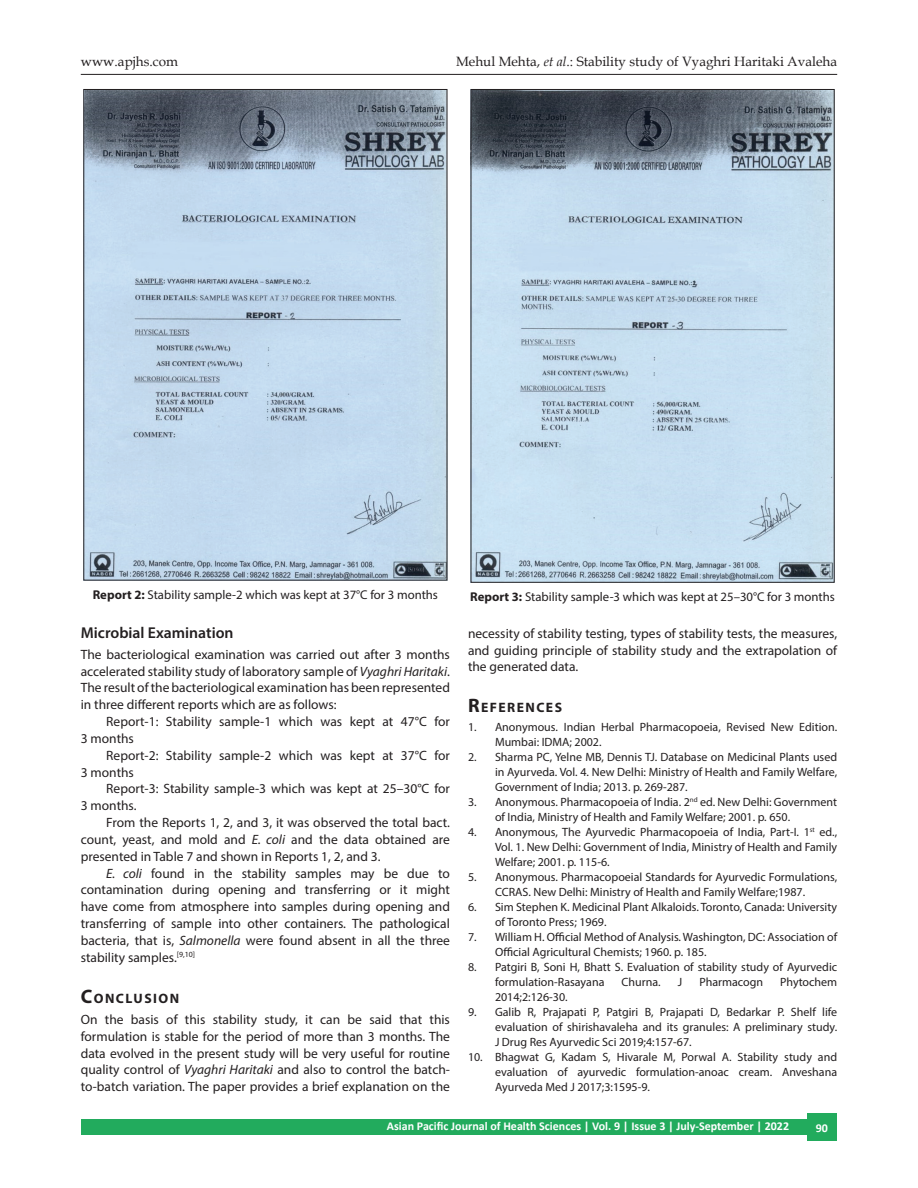
<style>
.page{position:relative;width:918px;height:1188px;background:#fff}
.page>*{position:absolute;margin:0;border:0;box-sizing:border-box;transform-origin:0 0}
.t1{font:600 15.75px "Myriad Pro";color:#231f20}
.t2{font:700 13.65px "Myriad Pro";letter-spacing:.105em;color:#231f20}
.TXFL{font:13.5px/16.8px "Myriad Pro";color:#231f20;text-align:justify}
.TX{font:13.5px/16.8px "Myriad Pro";color:#231f20}
.t3{font:13.5px "Book Antiqua";color:#231f20}
.FGC{font:12.75px "Myriad Pro";color:#231f20}
.REF{font:12px/15px "Myriad Pro";color:#231f20}
.t4{font:700 12px "Calibri";color:#fff}
.s1{font-style:italic}
.s2{font-weight:700}
.s3{font-size:19.5px}
</style>
<div class="page">
<hr style="left:81px;top:74px;width:756px;height:1px;background:#231f20">
<div style="left:81px;top:1119px;width:726px;height:16px;background:#22ab5d"></div>
<div style="left:807px;top:1113px;width:30px;height:27px;background:#22ab5d"></div>
<img style="left:86px;top:91px;width:359px;height:487px">
<img style="left:473px;top:91px;width:359px;height:489px">
<p class="t3" style="left:81px;top:52px;width:99px">www.apjhs.com</p>
<p class="t3" style="left:456px;top:52px;width:383px">Mehul Mehta, <span class="s1">et al</span>.: Stability study of Vyaghri Haritaki Avaleha</p>
<p class="FGC" style="left:93px;top:587px;width:347px"><span class="s2">Report 2:</span> Stability sample-2 which was kept at 37°C for 3 months</p>
<p class="FGC" style="left:470px;top:589px;width:366px"><span class="s2">Report 3:</span> Stability sample-3 which was kept at 25–30°C for 3 months</p>
<h2 class="t1" style="left:81px;top:622px;width:154px">Microbial Examination</h2>
<p class="TXFL" style="left:81px;top:646px;width:371px">The bacteriological examination was carried out after 3 months accelerated stability study of laboratory sample of <span class="s1">Vyaghri Haritaki</span>.<br>The result of the bacteriological examination has been represented in three different reports which are as follows:</p>
<p class="TX" style="left:81px;top:713px;width:371px;text-indent:26px">Report-1: Stability sample-1 which was kept at 47°C for<br>3 months</p>
<p class="TX" style="left:81px;top:747px;width:371px;text-indent:26px">Report-2: Stability sample-2 which was kept at 37°C for<br>3 months</p>
<p class="TX" style="left:81px;top:780px;width:371px;text-indent:26px">Report-3: Stability sample-3 which was kept at 25–30°C for<br>3 months.</p>
<p class="TX" style="left:81px;top:814px;width:371px;text-align:justify;text-indent:26px">From the Reports 1, 2, and 3, it was observed the total bact. count, yeast, and mold and <span class="s1">E. coli</span> and the data obtained are presented in Table 7 and shown in Reports 1, 2, and 3.</p>
<p class="TX" style="left:81px;top:864px;width:371px;text-align:justify;text-indent:26px"><span class="s1">E. coli</span> found in the stability samples may be due to contamination during opening and transferring or it might have come from atmosphere into samples during opening and transferring of sample into other containers. The pathological bacteria, that is, <span class="s1">Salmonella</span> were found absent in all the three stability samples.<sup>[9,10]</sup></p>
<h1 class="t2" style="left:81px;top:989px;width:100px"><span class="s3">C</span>ONCLUSION</h1>
<p class="TXFL" style="left:81px;top:1011px;width:371px">On the basis of this stability study, it can be said that this formulation is stable for the period of more than 3 months. The data evolved in the present study will be very useful for routine quality control of <span class="s1">Vyaghri Haritaki</span> and also to control the batch&shy;to-batch variation. The paper provides a brief explanation on the</p>
<p class="TXFL" style="left:468px;top:625px;width:371px">necessity of stability testing, types of stability tests, the measures, and guiding principle of stability study and the extrapolation of the generated data.</p>
<h1 class="t2" style="left:468px;top:698px;width:96px"><span class="s3">R</span>EFERENCES</h1>
<p class="REF" style="left:495px;top:719px;width:344px;text-indent:-27px">1. Anonymous. Indian Herbal Pharmacopoeia, Revised New Edition.<br>Mumbai: IDMA; 2002.</p>
<p class="REF" style="left:495px;top:749px;width:344px;text-align:justify;text-indent:-27px">2. Sharma PC, Yelne MB, Dennis TJ. Database on Medicinal Plants used in Ayurveda. Vol. 4. New Delhi: Ministry of Health and Family Welfare, Government of India; 2013. p. 269-287.</p>
<p class="REF" style="left:495px;top:794px;width:344px;text-indent:-27px">3. Anonymous. Pharmacopoeia of India. 2<sup>nd</sup> ed. New Delhi: Government of India, Ministry of Health and Family Welfare; 2001. p. 650.</p>
<p class="REF" style="left:495px;top:824px;width:344px;text-align:justify;text-indent:-27px">4. Anonymous, The Ayurvedic Pharmacopoeia of India, Part-I. 1<sup>st</sup> ed., Vol. 1. New Delhi: Government of India, Ministry of Health and Family Welfare; 2001. p. 115-6.</p>
<p class="REF" style="left:468px;top:869px;width:371px;text-align:center">5. Anonymous. Pharmacopoeial Standards for Ayurvedic Formulations,<br>CCRAS. New Delhi: Ministry of Health and Family Welfare;1987.</p>
<p class="REF" style="left:495px;top:899px;width:344px;text-indent:-27px">6. Sim Stephen K. Medicinal Plant Alkaloids. Toronto, Canada: University of Toronto Press; 1969.</p>
<p class="REF" style="left:495px;top:929px;width:344px;text-indent:-27px">7. William H. Official Method of Analysis. Washington, DC: Association of<br>Official Agricultural Chemists; 1960. p. 185.</p>
<p class="REF" style="left:495px;top:959px;width:344px;text-indent:-27px">8. Patgiri B, Soni H, Bhatt S. Evaluation of stability study of Ayurvedic formulation-Rasayana</p>
<p class="REF" style="left:622px;top:974px;width:41px">Churna.</p>
<p class="REF" style="left:678px;top:974px;width:6px">J</p>
<p class="REF" style="left:699px;top:974px;width:65px">Pharmacogn</p>
<p class="REF" style="left:780px;top:974px;width:59px">Phytochem</p>
<p class="REF" style="left:495px;top:989px;width:74px">2014;2:126-30.</p>
<p class="REF" style="left:495px;top:1004px;width:344px;text-align:justify;text-indent:-27px">9. Galib R, Prajapati P, Patgiri B, Prajapati D, Bedarkar P. Shelf life evaluation of shirishavaleha and its granules: A preliminary study.<br>J Drug Res Ayurvedic Sci 2019;4:157-67.</p>
<p class="REF" style="left:495px;top:1049px;width:344px;text-align:justify;text-indent:-27px">10. Bhagwat G, Kadam S, Hivarale M, Porwal A. Stability study and evaluation of ayurvedic formulation-anoac cream. Anveshana Ayurveda Med J 2017;3:1595-9.</p>
<p class="t4" style="left:387px;top:1117px;width:404px">Asian Pacific Journal of Health Sciences | Vol. 9 | Issue 3 | July-September | 2022</p>
<p class="t4" style="left:816px;top:1120px;width:14px">90</p>
</div>
